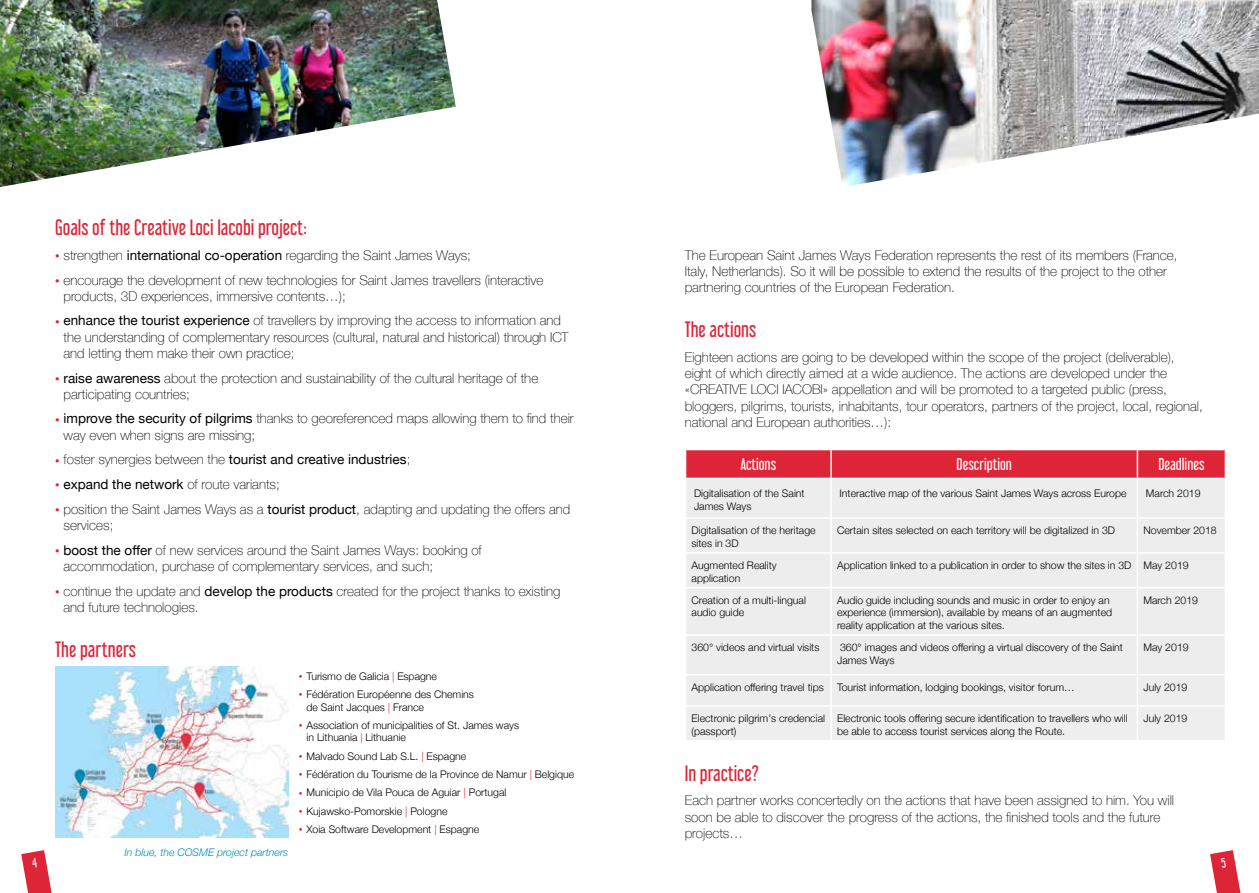
<style>
.page{position:relative;width:1259px;height:893px;background:#fff}
.page>*{position:absolute;margin:0;border:0;box-sizing:border-box;transform-origin:0 0}
.t1{font:19.5px "Libel Suit Rg";color:#de2537}
.t2{font:15px "Libel Suit Rg";color:#fff}
.t3{font:100 13.5px/16.2px "Helvetica Neue";color:#000}
.t4{font:13.5px "Helvetica Neue";color:#000}
.t5{font:300 10.5px/12.6px "Helvetica Neue";color:#000}
.t6{font:italic 300 10.5px "Helvetica Neue";color:#008ab7}
.s1{font-size:9px;color:#de2537}
.s2{font-weight:400}
.s3{font-weight:100;font-size:9px;color:#de2537}
.s4{font-weight:100}
.s5{font-weight:100;font-size:7.5px;color:#de2537}
.s6{color:#de2537}
</style>
<div class="page">
<img style="left:0;top:0;width:456px;height:187px">
<img style="left:811px;top:0;width:448px;height:186px">
<div style="left:686px;top:479px;width:538px;height:226px;background:#ededed"></div>
<div style="left:686px;top:707px;width:538px;height:33px;background:#efeeef"></div>
<svg style="left:685px;top:450px;width:539px;height:28px;background:#de2a3c"></svg>
<hr style="left:830px;top:450px;width:2px;height:28px;background:#fff">
<hr style="left:1136px;top:450px;width:2px;height:28px;background:#fff">
<hr style="left:830px;top:588px;width:2px;height:46px;background:#fff">
<hr style="left:1136px;top:588px;width:2px;height:46px;background:#fff">
<hr style="left:830px;top:707px;width:2px;height:33px;background:#fff">
<hr style="left:1136px;top:707px;width:2px;height:33px;background:#fff">
<hr style="left:830px;top:479px;width:2px;height:38px;background:#fff">
<hr style="left:1136px;top:479px;width:2px;height:38px;background:#fff">
<hr style="left:830px;top:519px;width:2px;height:33px;background:#fff">
<hr style="left:1136px;top:519px;width:2px;height:33px;background:#fff">
<hr style="left:830px;top:554px;width:2px;height:33px;background:#fff">
<hr style="left:1136px;top:554px;width:2px;height:33px;background:#fff">
<hr style="left:685px;top:587px;width:146px;height:1px;background:#fff">
<hr style="left:831px;top:587px;width:306px;height:1px;background:#fff">
<hr style="left:1137px;top:587px;width:89px;height:1px;background:#fff">
<hr style="left:685px;top:517px;width:146px;height:2px;background:#fff">
<hr style="left:831px;top:517px;width:306px;height:2px;background:#fff">
<hr style="left:1137px;top:517px;width:89px;height:2px;background:#fff">
<hr style="left:685px;top:552px;width:146px;height:2px;background:#fff">
<hr style="left:831px;top:552px;width:306px;height:2px;background:#fff">
<hr style="left:1137px;top:552px;width:89px;height:2px;background:#fff">
<hr style="left:830px;top:636px;width:2px;height:38px;background:#fff">
<hr style="left:1136px;top:636px;width:2px;height:38px;background:#fff">
<hr style="left:830px;top:675px;width:2px;height:30px;background:#fff">
<hr style="left:1136px;top:675px;width:2px;height:30px;background:#fff">
<hr style="left:685px;top:634px;width:146px;height:2px;background:#fff">
<hr style="left:831px;top:634px;width:306px;height:2px;background:#fff">
<hr style="left:1137px;top:634px;width:89px;height:2px;background:#fff">
<hr style="left:685px;top:674px;width:146px;height:1px;background:#fff">
<hr style="left:831px;top:674px;width:306px;height:1px;background:#fff">
<hr style="left:1137px;top:674px;width:89px;height:1px;background:#fff">
<img style="left:55px;top:666px;width:233px;height:172px">
<svg style="left:21px;top:850px;width:31px;height:43px"></svg>
<svg style="left:1210px;top:850px;width:30px;height:43px"></svg>
<h1 class="t1" style="left:55px;top:212px;width:253px">Goals of the Creative Loci Iacobi project:</h1>
<p class="t3" style="left:55px;top:246px;width:417px"><span class="s1">•</span> strengthen <span class="s2">international co-operation</span> regarding the Saint James Ways;</p>
<p class="t3" style="left:64px;top:271px;width:481px;text-indent:-8px"><span class="s1">•</span> encourage the development of new technologies for Saint James travellers (interactive products, 3D experiences, immersive contents…);</p>
<p class="t3" style="left:64px;top:312px;width:506px;text-indent:-8px"><span class="s1">•</span> <span class="s2">enhance the tourist experience</span> of travellers by improving the access to information and the understanding of complementary resources (cultural, natural and historical) through ICT and letting them make their own practice;</p>
<p class="t3" style="left:64px;top:369px;width:476px;text-indent:-8px"><span class="s1">•</span> <span class="s2">raise awareness</span> about the protection and sustainability of the cultural heritage of the participating countries;</p>
<p class="t3" style="left:64px;top:410px;width:512px;text-indent:-8px"><span class="s1">•</span> <span class="s2">improve the security of pilgrims</span> thanks to georeferenced maps allowing them to find their way even when signs are missing;</p>
<p class="t4" style="left:55px;top:450px;width:357px"><span class="s3">•</span> <span class="s4">foster synergies between the</span> tourist and creative industries<span class="s4">;</span></p>
<p class="t4" style="left:55px;top:474px;width:226px"><span class="s3">•</span> expand the network <span class="s4">of route variants;</span></p>
<p class="t3" style="left:64px;top:500px;width:508px;text-indent:-8px"><span class="s1">•</span> position the Saint James Ways as a <span class="s2">tourist product</span>, adapting and updating the offers and services;</p>
<p class="t3" style="left:64px;top:541px;width:420px;text-indent:-8px"><span class="s1">•</span> <span class="s2">boost the offer</span> of new services around the Saint James Ways: booking of accommodation, purchase of complementary services, and such;</p>
<p class="t3" style="left:64px;top:582px;width:498px;text-indent:-8px"><span class="s1">•</span> continue the update and <span class="s2">develop the products</span> created for the project thanks to existing and future technologies.</p>
<h1 class="t1" style="left:55px;top:633px;width:82px">The partners</h1>
<p class="t6" style="left:125px;top:844px;width:165px">In blue, the COSME project partners</p>
<p class="t5" style="left:299px;top:669px;width:140px"><span class="s5">•</span> Turismo de Galicia <span class="s6">|</span> Espagne</p>
<p class="t5" style="left:306px;top:687px;width:169px;text-indent:-8px"><span class="s5">•</span> Fédération Européenne des Chemins de Saint Jacques <span class="s6">|</span> France</p>
<p class="t5" style="left:306px;top:718px;width:214px;text-indent:-8px"><span class="s5">•</span> Association of municipalities of St. James ways in Lithuania <span class="s6">|</span> Lithuanie</p>
<p class="t5" style="left:299px;top:749px;width:169px"><span class="s5">•</span> Malvado Sound Lab S.L. <span class="s6">|</span> Espagne</p>
<p class="t5" style="left:299px;top:767px;width:277px"><span class="s5">•</span> Fédération du Tourisme de la Province de Namur <span class="s6">|</span> Belgique</p>
<p class="t5" style="left:299px;top:786px;width:209px"><span class="s5">•</span> Municipio de Vila Pouca de Aguiar <span class="s6">|</span> Portugal</p>
<p class="t5" style="left:299px;top:804px;width:150px"><span class="s5">•</span> Kujawsko-Pomorskie <span class="s6">|</span> Pologne</p>
<p class="t5" style="left:299px;top:822px;width:182px"><span class="s5">•</span> Xoia Software Development <span class="s6">|</span> Espagne</p>
<p class="t3" style="left:685px;top:246px;width:494px">The European Saint James Ways Federation represents the rest of its members (France,<br>Italy, Netherlands). So it will be possible to extend the results of the project to the other partnering countries of the European Federation.</p>
<h1 class="t1" style="left:685px;top:314px;width:73px">The actions</h1>
<p class="t3" style="left:685px;top:348px;width:520px">Eighteen actions are going to be developed within the scope of the project (deliverable), eight of which directly aimed at a wide audience. The actions are developed under the «CREATIVE LOCI IACOBI» appellation and will be promoted to a targeted public (press, bloggers, pilgrims, tourists, inhabitants, tour operators, partners of the project, local, regional, national and European authorities…):</p>
<p class="t2" style="left:740px;top:452px;width:37px">Actions</p>
<p class="t2" style="left:956px;top:452px;width:57px">Description</p>
<p class="t2" style="left:1158px;top:452px;width:48px">Deadlines</p>
<p class="t5" style="left:694px;top:486px;width:112px">Digitalisation of the Saint<br>James Ways</p>
<p class="t5" style="left:839px;top:486px;width:288px">Interactive map of the various Saint James Ways across Europe</p>
<p class="t5" style="left:1146px;top:486px;width:56px">March 2019</p>
<p class="t5" style="left:691px;top:523px;width:126px">Digitalisation of the heritage sites in 3D</p>
<p class="t5" style="left:837px;top:523px;width:279px">Certain sites selected on each territory will be digitalized in 3D</p>
<p class="t5" style="left:1143px;top:523px;width:75px">November 2018</p>
<p class="t5" style="left:691px;top:558px;width:87px">Augmented Reality application</p>
<p class="t5" style="left:837px;top:558px;width:353px">Application linked to a publication in order to show the sites in 3D May 2019</p>
<p class="t5" style="left:691px;top:593px;width:116px">Creation of a multi-lingual audio guide</p>
<p class="t5" style="left:837px;top:593px;width:277px">Audio guide including sounds and music in order to enjoy an experience (immersion), available by means of an augmented reality application at the various sites.</p>
<p class="t5" style="left:1143px;top:593px;width:56px">March 2019</p>
<p class="t5" style="left:691px;top:640px;width:129px">360° videos and virtual visits</p>
<p class="t5" style="left:837px;top:640px;width:287px">360° images and videos offering a virtual discovery of the Saint<br>James Ways</p>
<p class="t5" style="left:1143px;top:640px;width:47px">May 2019</p>
<p class="t5" style="left:691px;top:680px;width:134px">Application offering travel tips</p>
<p class="t5" style="left:837px;top:680px;width:239px">Tourist information, lodging bookings, visitor forum…</p>
<p class="t5" style="left:1143px;top:680px;width:45px">July 2019</p>
<p class="t5" style="left:691px;top:711px;width:135px">Electronic pilgrim's credencial (passport)</p>
<p class="t5" style="left:837px;top:711px;width:292px">Electronic tools offering secure identification to travellers who will be able to access tourist services along the Route.</p>
<p class="t5" style="left:1143px;top:711px;width:45px">July 2019</p>
<h1 class="t1" style="left:685px;top:757px;width:76px">In practice?</h1>
<p class="t3" style="left:685px;top:792px;width:491px">Each partner works concertedly on the actions that have been assigned to him. You will soon be able to discover the progress of the actions, the finished tools and the future projects…</p>
</div>
